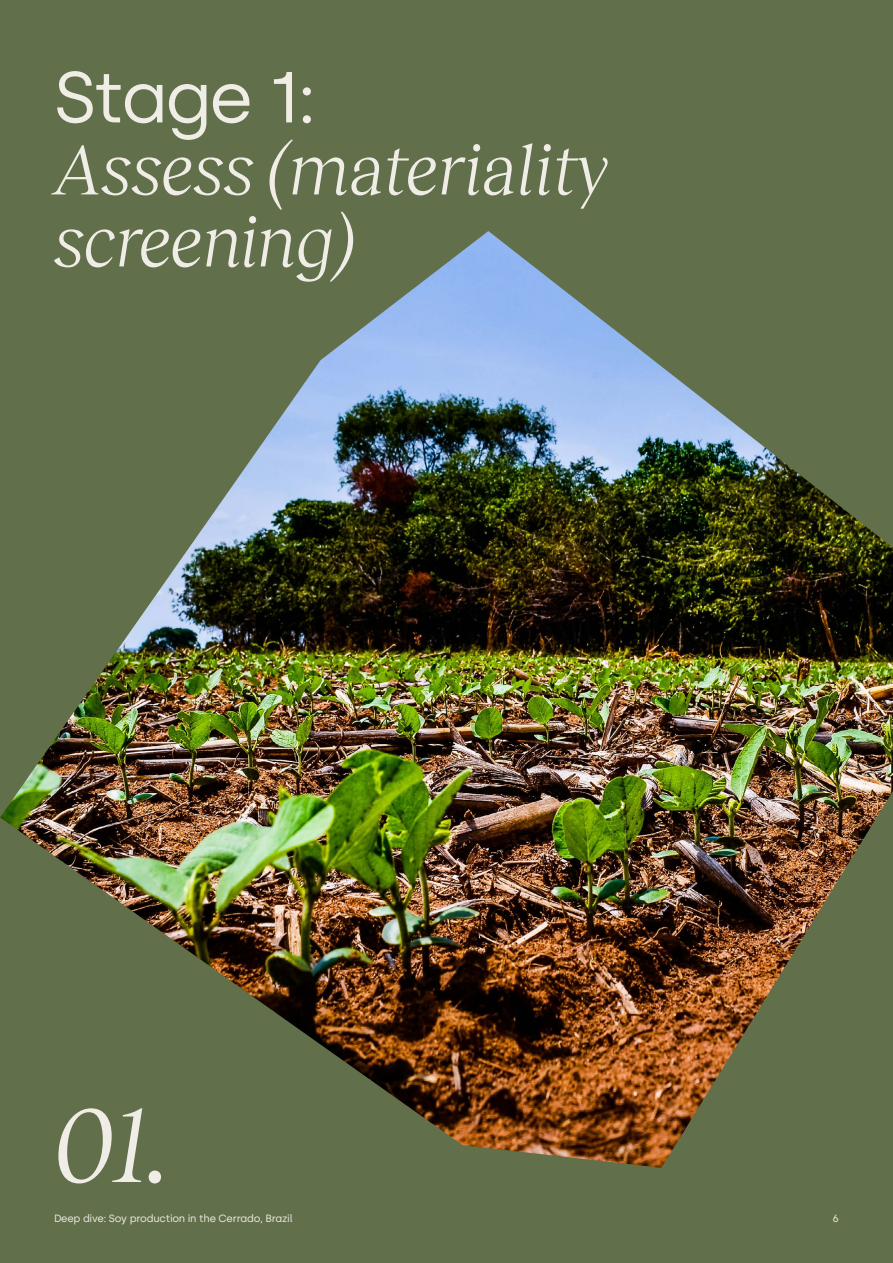
<style>
.page{position:relative;width:893px;height:1263px;background:#61704b}
.page>*{position:absolute;margin:0;border:0;box-sizing:border-box;transform-origin:0 0}
.t1{font:italic 300 108px "Reckless";color:#f0ede6}
.t2{font:italic 300 72px/72px "Reckless";letter-spacing:-.005em;color:#f0ede6}
.t3{font:72px "Silka";letter-spacing:-.04em;color:#f0ede6}
.t4{font:10.5px "Silka";letter-spacing:-.02em;color:#f0ede6}
</style>
<div class="page">
<img style="left:0;top:231px;width:893px;height:937px">
<h2 class="t3" style="left:54px;top:55px;width:264px">Stage 1:</h2>
<h2 class="t2" style="left:54px;top:128px;width:555px">Assess (materiality screening)</h2>
<h1 class="t1" style="left:54px;top:1067px;width:117px">01.</h1>
<p class="t4" style="left:54px;top:1212px;width:240px">Deep dive: Soy production in the Cerrado, Brazil</p>
<p class="t4" style="left:832px;top:1212px;width:8px">6</p>
</div>
